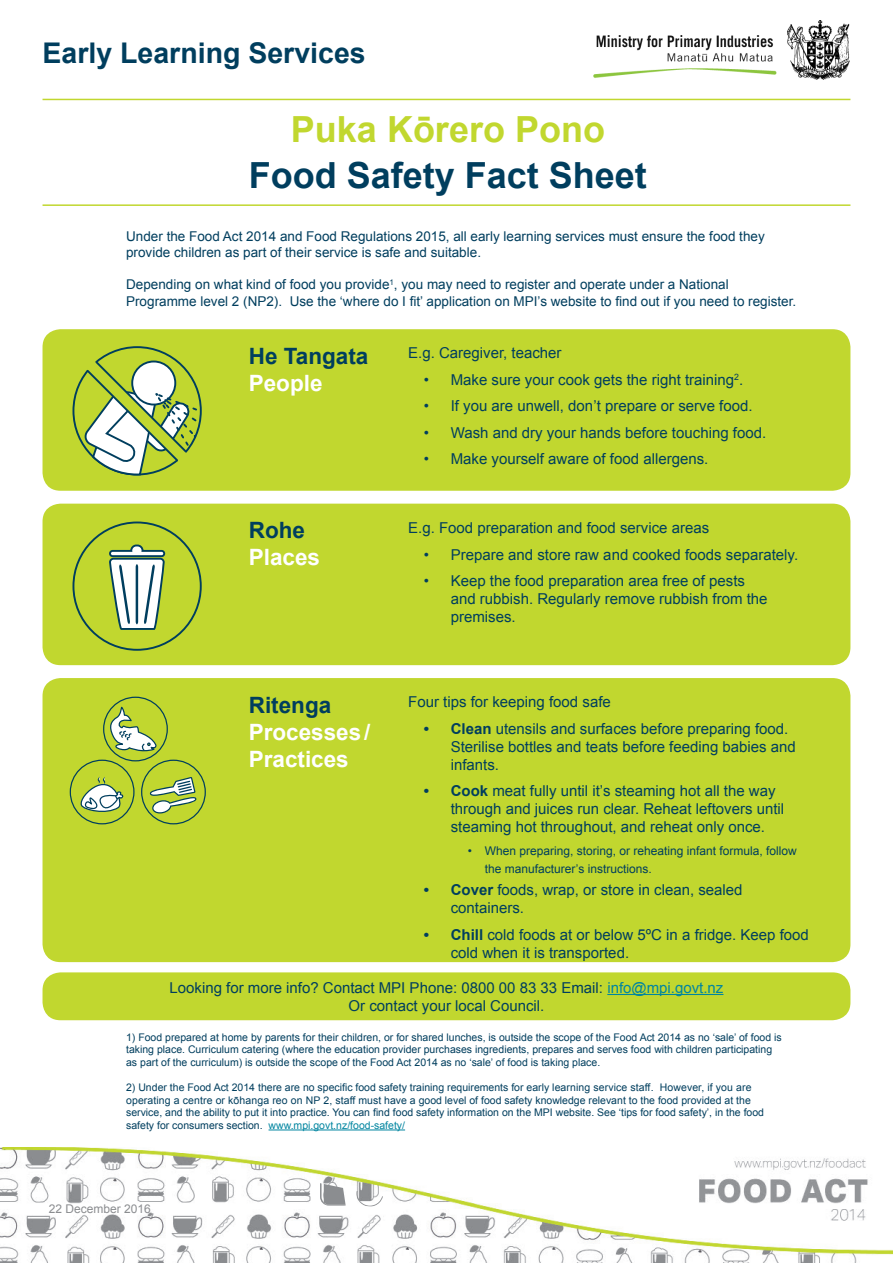
<style>
.page{position:relative;width:893px;height:1263px;background:#fff}
.page>*{position:absolute;margin:0;border:0;box-sizing:border-box;transform-origin:0 0}
.t1{font:700 36px "Arial";color:#003e5e}
.t2{font:700 36px "Arial";color:#c1d72f}
.t3{font:700 28.5px "Arial";color:#003e5e}
.t4{font:700 22.5px "Arial";color:#fff}
.t5{font:700 22.5px "Arial";color:#003e5e}
.t6{font:15px/18px "Arial";color:#003e5e}
.t7{font:13.5px/16.2px "Arial";color:#003e5e}
.t8{font:12px/18px "Arial";color:#003e5e}
.t9{font:12px "Arial";color:#8b8d90}
.t10{font:10.5px/12.6px "Arial";color:#003e5e}
.s1{font-weight:700}
.s2{color:#0085a0}
</style>
<div class="page">
<img style="left:0;top:1148px;width:893px;height:115px">
<div style="left:43px;top:504px;width:807px;height:161px;background:#c1d72f;border-radius:18px"></div>
<svg style="left:109px;top:544px;width:57px;height:86px"></svg>
<div style="left:43px;top:678px;width:807px;height:284px;background:#c1d72f;border-radius:18px"></div>
<div style="left:141px;top:760px;width:65px;height:64px;border:1px solid #003e5e;border-radius:50%"></div>
<svg style="left:150px;top:777px;width:46px;height:36px"></svg>
<div style="left:70px;top:760px;width:65px;height:64px;border:1px solid #003e5e;border-radius:50%"></div>
<svg style="left:80px;top:776px;width:44px;height:39px"></svg>
<div style="left:103px;top:697px;width:65px;height:64px;border:1px solid #003e5e;border-radius:50%"></div>
<svg style="left:108px;top:705px;width:49px;height:48px"></svg>
<div style="left:43px;top:329px;width:807px;height:162px;background:#c1d72f;border-radius:18px"></div>
<svg style="left:78px;top:353px;width:122px;height:123px"></svg>
<hr style="left:269px;top:1129px;width:136px;height:1px;background:#0085a0">
<div style="left:43px;top:972px;width:807px;height:48px;background:#c1d72f;border-radius:18px"></div>
<hr style="left:607px;top:994px;width:116px;height:1px;background:#0085a0">
<img style="left:594px;top:20px;width:255px;height:60px">
<hr style="left:43px;top:204px;width:807px;height:2px;background:#c1d72f">
<hr style="left:43px;top:99px;width:807px;height:1px;background:#c1d72f">
<svg style="left:320px;top:1181px;width:26px;height:24px"></svg>
<svg style="left:356px;top:1191px;width:27px;height:15px"></svg>
<p class="t3" style="left:43px;top:33px;width:325px">Early Learning Services</p>
<p class="t2" style="left:291px;top:104px;width:316px">Puka Kōrero Pono</p>
<p class="t1" style="left:249px;top:150px;width:400px">Food Safety Fact Sheet</p>
<p class="t7" style="left:126px;top:228px;width:640px">Under the Food Act 2014 and Food Regulations 2015, all early learning services must ensure the food they provide children as part of their service is safe and suitable.</p>
<p class="t7" style="left:126px;top:276px;width:672px">Depending on what kind of food you provide<sup>1</sup>, you may need to register and operate under a National<br>Programme level 2 (NP2). Use the ‘where do I fit’ application on MPI’s website to find out if you need to register.</p>
<p class="t5" style="left:249px;top:340px;width:121px">He Tangata</p>
<p class="t4" style="left:249px;top:367px;width:75px">People</p>
<p class="t6" style="left:408px;top:344px;width:155px">E.g. Caregiver, teacher</p>
<p class="t6" style="left:424px;top:370px;width:321px">• Make sure your cook gets the right training<sup>2</sup>.</p>
<p class="t6" style="left:424px;top:397px;width:330px">• If you are unwell, don’t prepare or serve food.</p>
<p class="t6" style="left:424px;top:423px;width:344px">• Wash and dry your hands before touching food.</p>
<p class="t6" style="left:424px;top:450px;width:286px">• Make yourself aware of food allergens.</p>
<p class="t5" style="left:249px;top:514px;width:58px">Rohe</p>
<p class="t4" style="left:249px;top:541px;width:73px">Places</p>
<p class="t5" style="left:249px;top:689px;width:84px">Ritenga</p>
<p class="t4" style="left:249px;top:716px;width:123px">Processes/</p>
<p class="t4" style="left:249px;top:743px;width:102px">Practices</p>
<p class="t6" style="left:408px;top:519px;width:302px">E.g. Food preparation and food service areas</p>
<p class="t6" style="left:424px;top:545px;width:376px">• Prepare and store raw and cooked foods separately.</p>
<p class="t6" style="left:451px;top:572px;width:318px;text-indent:-27px">• Keep the food preparation area free of pests and rubbish. Regularly remove rubbish from the premises.</p>
<p class="t6" style="left:408px;top:693px;width:204px">Four tips for keeping food safe</p>
<p class="t6" style="left:451px;top:719px;width:347px;text-indent:-27px"><span class="s1">• Clean</span> utensils and surfaces before preparing food.<br>Sterilise bottles and teats before feeding babies and infants.</p>
<p class="t6" style="left:451px;top:782px;width:335px;text-indent:-27px"><span class="s1">• Cook</span> meat fully until it’s steaming hot all the way through and juices run clear. Reheat leftovers until steaming hot throughout, and reheat only once.</p>
<p class="t8" style="left:485px;top:842px;width:314px;text-indent:-17px">• When preparing, storing, or reheating infant formula, follow the manufacturer’s instructions.</p>
<p class="t6" style="left:451px;top:881px;width:293px;text-indent:-27px"><span class="s1">• Cover</span> foods, wrap, or store in clean, sealed containers.</p>
<p class="t6" style="left:451px;top:925px;width:360px;text-indent:-27px"><span class="s1">• Chill</span> cold foods at or below 5ºC in a fridge. Keep food cold when it is transported.</p>
<p class="t6" style="left:170px;top:978px;width:555px;text-align:center">Looking for more info? Contact MPI Phone: 0800 00 83 33 Email: <span class="s2">info@mpi.govt.nz<br></span>Or contact your local Council.</p>
<p class="t10" style="left:126px;top:1030px;width:657px">1) Food prepared at home by parents for their children, or for shared lunches, is outside the scope of the Food Act 2014 as no ‘sale’ of food is taking place. Curriculum catering (where the education provider purchases ingredients, prepares and serves food with children participating as part of the curriculum) is outside the scope of the Food Act 2014 as no ‘sale’ of food is taking place.</p>
<p class="t10" style="left:126px;top:1081px;width:639px">2) Under the Food Act 2014 there are no specific food safety training requirements for early learning service staff. However, if you are operating a centre or kōhanga reo on NP 2, staff must have a good level of food safety knowledge relevant to the food provided at the service, and the ability to put it into practice. You can find food safety information on the MPI website. See ‘tips for food safety’, in the food safety for consumers section. <span class="s2">www.mpi.govt.nz/food-safety/</span></p>
<p class="t9" style="left:49px;top:1201px;width:104px">22 December 2016</p>
</div>
